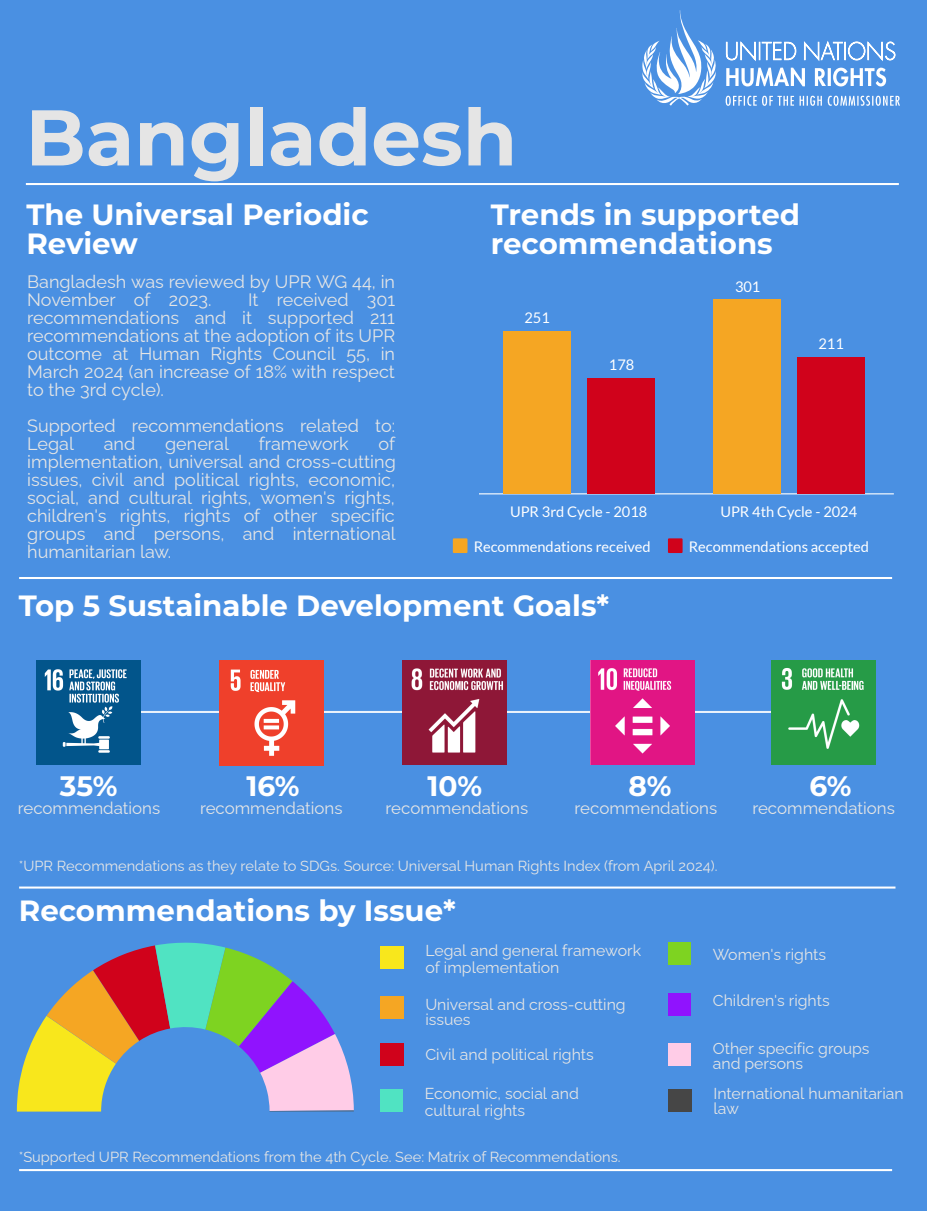
<style>
.page{position:relative;width:927px;height:1211px;background:#fff}
.page>*{position:absolute;margin:0;border:0;box-sizing:border-box;transform-origin:0 0}
.t1{font:700 78.75px "Montserrat";color:#e5e5e5}
.t2{font:700 29.25px/29.2px "Montserrat";color:#fff}
.t3{font:700 28.2px "Montserrat";color:#fff}
.t4{font:18px/18px "Raleway";color:#e5e5e5}
.t5{font:16.8px "Raleway";color:#e5e5e5}
.t6{font:15.9px/15.8px "Raleway";color:#e5e5e5}
.t7{font:14.7px "Raleway";color:#e5e5e5}
.t8{font:14.7px "Lato";color:#fff}
</style>
<div class="page">
<div style="left:0;top:0;width:927px;height:1210px;background:#4a90e2"></div>
<hr style="left:26px;top:183px;width:873px;height:2px;background:#fff">
<svg style="left:642px;top:10px;width:74px;height:96px"></svg>
<svg style="left:726px;top:41px;width:174px;height:65px"></svg>
<hr style="left:19px;top:886px;width:876px;height:2px;background:#fff">
<hr style="left:19px;top:1168px;width:873px;height:2px;background:#fff">
<svg style="left:17px;top:942px;width:337px;height:169px"></svg>
<div style="left:380px;top:946px;width:24px;height:23px;background:#f8e71c"></div>
<div style="left:380px;top:996px;width:24px;height:22px;background:#f5a623"></div>
<div style="left:668px;top:1043px;width:23px;height:22px;background:#ffcce7"></div>
<div style="left:380px;top:1089px;width:23px;height:23px;background:#50e3c2"></div>
<div style="left:668px;top:942px;width:23px;height:22px;background:#7ed321"></div>
<div style="left:380px;top:1043px;width:24px;height:22px;background:#d0021b"></div>
<hr style="left:19px;top:577px;width:873px;height:2px;background:#fff">
<hr style="left:48px;top:711px;width:744px;height:2px;background:#fff">
<img style="left:36px;top:660px;width:105px;height:104px">
<img style="left:219px;top:660px;width:105px;height:105px">
<hr style="left:474px;top:493px;width:420px;height:1px;background:#fff">
<div style="left:503px;top:331px;width:68px;height:162px;background:#f5a623"></div>
<div style="left:714px;top:299px;width:67px;height:194px;background:#f5a623"></div>
<div style="left:587px;top:378px;width:68px;height:115px;background:#d0021b"></div>
<div style="left:797px;top:357px;width:68px;height:136px;background:#d0021b"></div>
<svg style="left:453px;top:538px;width:14px;height:15px"></svg>
<svg style="left:668px;top:538px;width:15px;height:15px"></svg>
<div style="left:668px;top:992px;width:23px;height:23px;background:#9013fe"></div>
<img style="left:403px;top:660px;width:103px;height:104px">
<img style="left:591px;top:660px;width:103px;height:104px">
<img style="left:772px;top:660px;width:103px;height:104px">
<div style="left:668px;top:1089px;width:24px;height:23px;background:#464646"></div>
<p class="t1" style="left:26px;top:89px;width:493px">Bangladesh</p>
<p class="t2" style="left:26px;top:200px;width:344px">The Universal Periodic<br>Review</p>
<p class="t4" style="left:27px;top:273px;width:369px">Bangladesh was reviewed by UPR WG 44, in<br>November of 2023.</p>
<p class="t2" style="left:491px;top:200px;width:311px">Trends in supported recommendations</p>
<p class="t8" style="left:735px;top:277px;width:27px">301</p>
<p class="t4" style="left:27px;top:291px;width:370px;text-align:justify;text-indent:221px">It received 301 recommendations and it supported 211 recommendations at the adoption of its UPR outcome at Human Rights Council 55, in March 2024 (an increase of 18% with respect to the 3rd cycle).</p>
<p class="t4" style="left:27px;top:417px;width:369px">Supported recommendations related to:<br>Legal</p>
<p class="t8" style="left:524px;top:308px;width:27px">251</p>
<p class="t8" style="left:818px;top:334px;width:27px">211</p>
<p class="t8" style="left:609px;top:356px;width:27px">178</p>
<p class="t4" style="left:27px;top:435px;width:370px;text-align:justify;text-indent:351px">of implementation, universal and cross-cutting issues, civil and political rights, economic, social, and cultural rights, women's rights, children's rights, rights of other specific groups and persons, and international humanitarian law.</p>
<p class="t4" style="left:104px;top:435px;width:33px">and</p>
<p class="t4" style="left:165px;top:435px;width:65px">general</p>
<p class="t4" style="left:259px;top:435px;width:91px">framework</p>
<p class="t8" style="left:510px;top:502px;width:139px">UPR 3rd Cycle - 2018</p>
<p class="t8" style="left:720px;top:502px;width:138px">UPR 4th Cycle - 2024</p>
<p class="t8" style="left:474px;top:537px;width:179px">Recommendations received</p>
<p class="t8" style="left:689px;top:537px;width:182px">Recommendations accepted</p>
<p class="t2" style="left:19px;top:590px;width:592px">Top 5 Sustainable Development Goals*</p>
<p class="t3" style="left:60px;top:768px;width:59px">35%</p>
<p class="t3" style="left:247px;top:768px;width:55px">16%</p>
<p class="t5" style="left:18px;top:798px;width:144px">recommendations</p>
<p class="t3" style="left:427px;top:768px;width:56px">10%</p>
<p class="t3" style="left:629px;top:768px;width:44px">8%</p>
<p class="t3" style="left:810px;top:768px;width:44px">6%</p>
<p class="t5" style="left:200px;top:798px;width:144px">recommendations</p>
<p class="t5" style="left:386px;top:798px;width:144px">recommendations</p>
<p class="t5" style="left:575px;top:798px;width:144px">recommendations</p>
<p class="t5" style="left:752px;top:798px;width:144px">recommendations</p>
<p class="t7" style="left:19px;top:857px;width:700px">*UPR Recommendations as they relate to SDGs. Source: Universal Human Rights Index (from April 2024).</p>
<p class="t2" style="left:19px;top:895px;width:438px">Recommendations by Issue*</p>
<p class="t6" style="left:425px;top:941px;width:217px;line-height:16.8px">Legal and general framework of implementation</p>
<p class="t6" style="left:425px;top:996px;width:202px">Universal and cross-cutting issues</p>
<p class="t6" style="left:425px;top:1046px;width:170px">Civil and political rights</p>
<p class="t6" style="left:425px;top:1084px;width:156px;line-height:16.8px">Economic, social and cultural rights</p>
<p class="t7" style="left:19px;top:1147px;width:603px">*Supported UPR Recommendations from the 4th Cycle. See: Matrix of Recommendations.</p>
<p class="t6" style="left:713px;top:946px;width:115px">Women's rights</p>
<p class="t6" style="left:713px;top:992px;width:118px">Children's rights</p>
<p class="t6" style="left:713px;top:1040px;width:158px">Other specific groups and persons</p>
<p class="t6" style="left:713px;top:1085px;width:192px">International humanitarian law</p>
</div>
